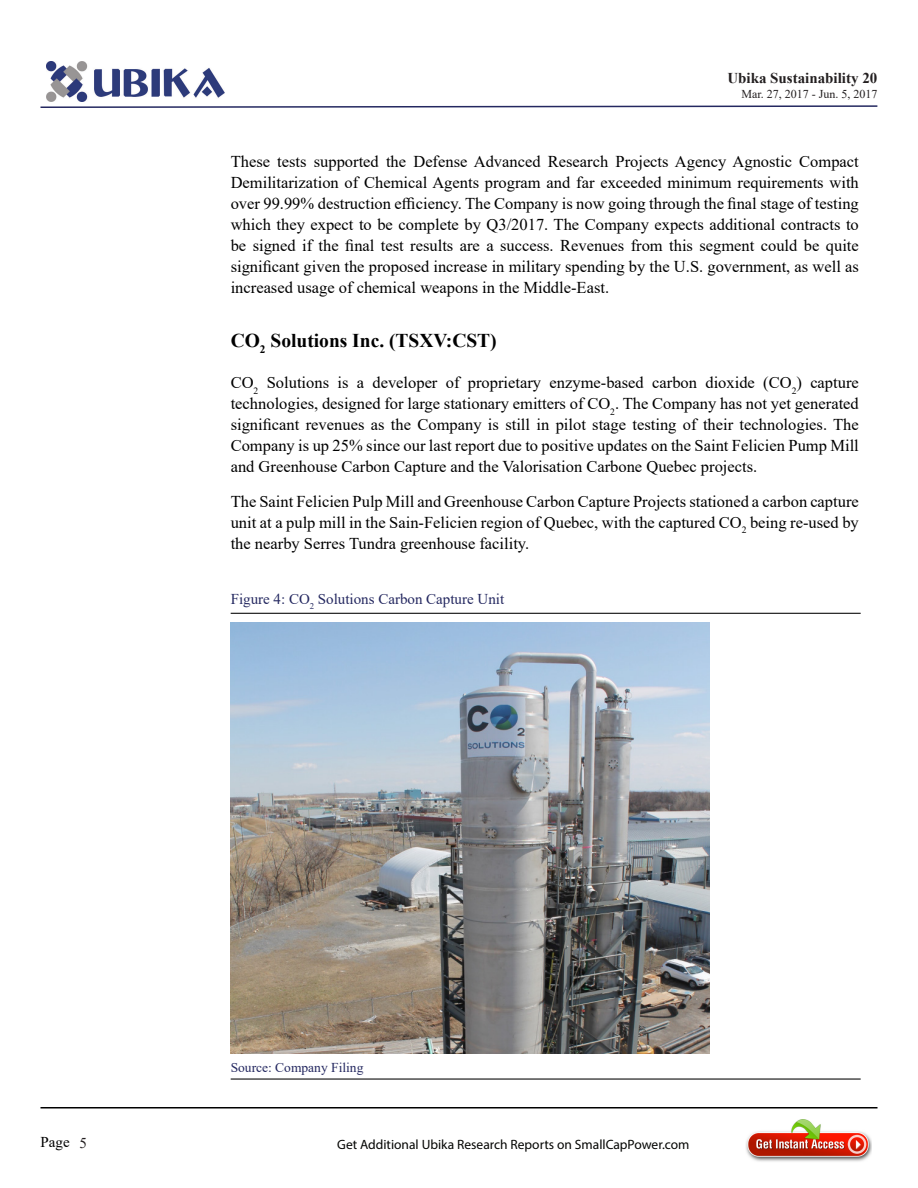
<style>
.page{position:relative;width:918px;height:1188px;background:#fff}
.page>*{position:absolute;margin:0;border:0;box-sizing:border-box;transform-origin:0 0}
.Body_text{font:700 19.5px "Times New Roman";color:#000}
.Body_text-2{font:16.5px/21px "Times New Roman";color:#000;text-align:justify}
.Body_text-3{font:15px "Times New Roman";color:#242860}
.t1{font:700 15px "Times New Roman";color:#231f20}
.t2{font:15px "Times New Roman";color:#000}
.t3{font:13.5px "Myriad Pro";color:#040503}
.Body_text-4{font:13.5px "Times New Roman";color:#242860}
.t4{font:12px "Times New Roman";color:#231f20}
.s1{color:#231f20}
</style>
<div class="page">
<img style="left:47px;top:61px;width:178px;height:41px">
<svg style="left:40px;top:105px;width:838px;height:3px"></svg>
<hr style="left:40px;top:1107px;width:838px;height:1px;background:#000">
<img style="left:746px;top:1120px;width:126px;height:42px">
<hr style="left:231px;top:613px;width:630px;height:1px;background:#000">
<hr style="left:231px;top:1079px;width:630px;height:1px;background:#000">
<img style="left:231px;top:622px;width:479px;height:431px">
<p class="t1" style="left:727px;top:68px;width:152px">Ubika Sustainability 20</p>
<p class="t4" style="left:741px;top:85px;width:137px">Mar. 27, 2017 - Jun. 5, 2017</p>
<p class="Body_text-2" style="left:231px;top:150px;width:630px">These tests supported the Defense Advanced Research Projects Agency Agnostic Compact Demilitarization of Chemical Agents program and far exceeded minimum requirements with over 99.99% destruction efficiency. The Company is now going through the final stage of testing which they expect to be complete by Q3/2017. The Company expects additional contracts to be signed if the final test results are a success. Revenues from this segment could be quite significant given the proposed increase in military spending by the U.S. government, as well as increased usage of chemical weapons in the Middle-East.</p>
<p class="Body_text" style="left:231px;top:326px;width:268px">CO<sub>2</sub> Solutions Inc. (TSXV:CST)</p>
<p class="Body_text-2" style="left:231px;top:372px;width:630px">CO<sub>2</sub> Solutions is a developer of proprietary enzyme-based carbon dioxide (CO<sub>2</sub>) capture technologies, designed for large stationary emitters of CO<sub>2</sub>. The Company has not yet generated significant revenues as the Company is still in pilot stage testing of their technologies. The Company is up 25% since our last report due to positive updates on the Saint Felicien Pump Mill and Greenhouse Carbon Capture and the Valorisation Carbone Quebec projects.</p>
<p class="Body_text-2" style="left:231px;top:490px;width:630px">The Saint Felicien Pulp Mill and Greenhouse Carbon Capture Projects stationed a carbon capture unit at a pulp mill in the Sain-Felicien region of Quebec, with the captured CO<sub>2</sub> being re-used by the nearby Serres Tundra greenhouse facility.</p>
<p class="Body_text-3" style="left:231px;top:589px;width:275px">Figure 4: CO<sub>2</sub> Solutions Carbon Capture Unit</p>
<p class="Body_text-4" style="left:231px;top:1058px;width:134px">Source: Company Filing</p>
<p class="t2" style="left:40px;top:1132px;width:48px">Page <span class="s1">5</span></p>
<p class="t3" style="left:337px;top:1136px;width:354px">Get Additional Ubika Research Reports on SmallCapPower.com</p>
</div>
